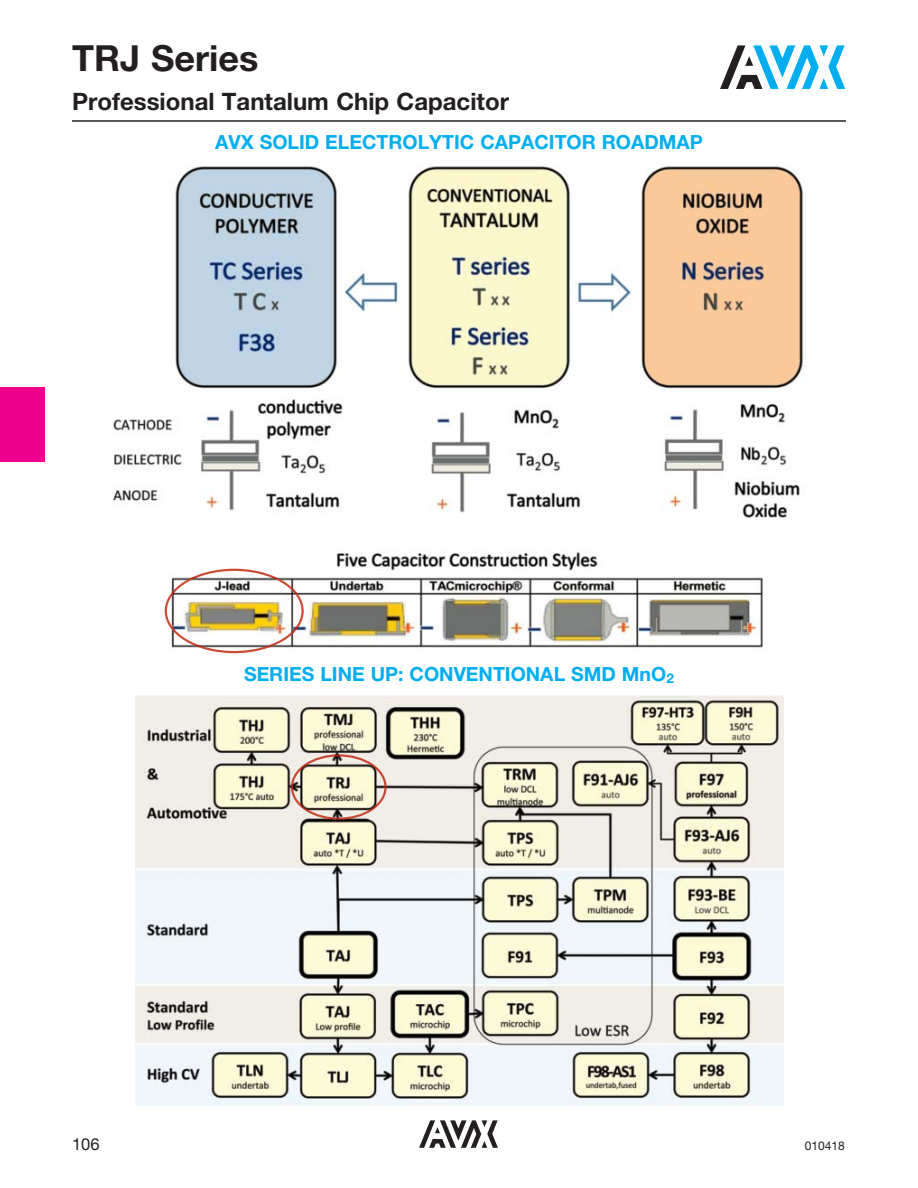
<style>
.page{position:relative;width:918px;height:1188px;background:#fff}
.page>*{position:absolute;margin:0;border:0;box-sizing:border-box;transform-origin:0 0}
.t1{font:700 36px "Helvetica Neue LT Std";color:#231f20}
.t2{font:700 24px "Helvetica Neue LT Std";color:#231f20}
.t3{font:700 19.5px "Helvetica Neue LT Std";color:#00aeef}
.t4{font:16.5px "Helvetica Neue LT Std";color:#231f20}
.t5{font:12px "Helvetica Neue LT Std";color:#231f20}
.s1{font-size:13.5px}
</style>
<div class="page">
<div style="left:0;top:388px;width:45px;height:74px;background:#ec008c"></div>
<svg style="left:720px;top:45px;width:125px;height:44px"></svg>
<svg style="left:419px;top:1120px;width:79px;height:28px"></svg>
<hr style="left:72px;top:120px;width:774px;height:2px;background:#231f20">
<img style="left:113px;top:166px;width:692px;height:488px">
<img style="left:136px;top:696px;width:648px;height:410px">
<img style="left:165px;top:569px;width:139px;height:84px">
<img style="left:291px;top:754px;width:96px;height:66px">
<h1 class="t1" style="left:72px;top:45px;width:188px">TRJ Series</h1>
<p class="t2" style="left:72px;top:93px;width:438px">Professional Tantalum Chip Capacitor</p>
<p class="t3" style="left:215px;top:135px;width:489px">AVX SOLID ELECTROLYTIC CAPACITOR ROADMAP</p>
<p class="t3" style="left:244px;top:667px;width:431px">SERIES LINE UP: CONVENTIONAL SMD MnO<span class="s1">2</span></p>
<p class="t4" style="left:72px;top:1138px;width:29px">106</p>
<p class="t5" style="left:805px;top:1141px;width:42px">010418</p>
</div>
